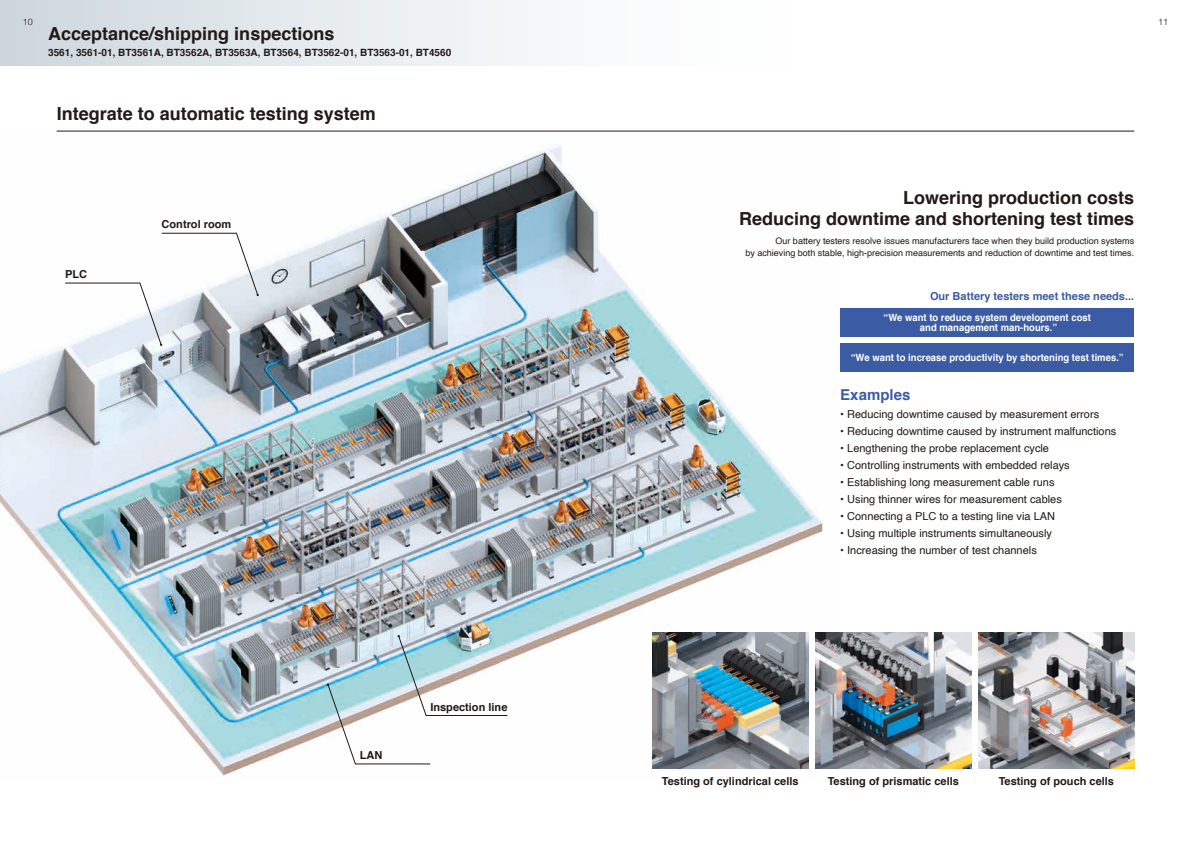
<style>
.page{position:relative;width:1191px;height:842px;background:#fff}
.page>*{position:absolute;margin:0;border:0;box-sizing:border-box;transform-origin:0 0}
.t1{font:700 18px/21px "Helvetica";color:#231916;text-align:right}
.t2{font:700 15px "Helvetica";color:#3b5ca4}
.t3{font:11px "Helvetica";color:#231916}
.t4{font:700 11px "Helvetica";color:#231916}
.t5{font:700 11px "Helvetica";color:#3b5ca4}
.t6{font:700 10px/10px "Helvetica";color:#fff;text-align:center;scale:.95 1}
.t7{font:700 10px "Helvetica";color:#231916}
.t8{font:9px/12px "Helvetica";color:#231916;text-align:right}
.t9{font:300 9px "Helvetica";color:#231916}
</style>
<div class="page">
<img style="left:0;top:130px;width:840px;height:648px">
<hr style="left:57px;top:131px;width:1077px;height:1px;background:#231916">
<svg style="left:65px;top:233px;width:194px;height:113px"></svg>
<svg style="left:327px;top:635px;width:181px;height:129px"></svg>
<img style="left:652px;top:633px;width:156px;height:135px">
<img style="left:815px;top:633px;width:156px;height:135px">
<img style="left:978px;top:633px;width:156px;height:135px">
<div style="left:840px;top:308px;width:294px;height:28px;background:#3b5ca4"></div>
<div style="left:840px;top:343px;width:294px;height:29px;background:#3b5ca4"></div>
<div style="left:0;top:0;width:1191px;height:65px;background:linear-gradient(to right,#d7dfe4,#fff)"></div>
<p class="t9" style="left:23px;top:14px;width:12px">10</p>
<p class="t9" style="left:1158px;top:14px;width:12px">11</p>
<h1 class="t1" style="left:48px;top:23px;width:288px">Acceptance/shipping inspections</h1>
<p class="t7" style="left:48px;top:44px;width:404px">3561, 3561-01, BT3561A, BT3562A, BT3563A, BT3564, BT3562-01, BT3563-01, BT4560</p>
<h1 class="t1" style="left:57px;top:103px;width:321px">Integrate to automatic testing system</h1>
<p class="t4" style="left:65px;top:265px;width:23px">PLC</p>
<p class="t4" style="left:162px;top:216px;width:71px">Control room</p>
<p class="t4" style="left:360px;top:747px;width:24px">LAN</p>
<p class="t4" style="left:430px;top:698px;width:79px">Inspection line</p>
<h1 class="t1" style="left:739px;top:188px;width:397px">Lowering production costs<br>Reducing downtime and shortening test times</h1>
<p class="t8" style="left:745px;top:235px;width:390px">Our battery testers resolve issues manufacturers face when they build production systems<br>by achieving both stable, high-precision measurements and reduction of downtime and test times.</p>
<p class="t5" style="left:930px;top:287px;width:206px">Our Battery testers meet these needs...</p>
<p class="t6" style="left:883px;top:312px;width:220px">“We want to reduce system development cost and management man-hours.”</p>
<p class="t6" style="left:851px;top:353px;width:289px">“We want to increase productivity by shortening test times.”</p>
<h2 class="t2" style="left:840px;top:382px;width:72px">Examples</h2>
<p class="t3" style="left:840px;top:406px;width:260px">• Reducing downtime caused by measurement errors</p>
<p class="t3" style="left:840px;top:423px;width:277px">• Reducing downtime caused by instrument malfunctions</p>
<p class="t3" style="left:840px;top:440px;width:210px">• Lengthening the probe replacement cycle</p>
<p class="t3" style="left:840px;top:457px;width:231px">• Controlling instruments with embedded relays</p>
<p class="t3" style="left:840px;top:474px;width:216px">• Establishing long measurement cable runs</p>
<p class="t3" style="left:840px;top:491px;width:223px">• Using thinner wires for measurement cables</p>
<p class="t3" style="left:840px;top:508px;width:216px">• Connecting a PLC to a testing line via LAN</p>
<p class="t3" style="left:840px;top:525px;width:213px">• Using multiple instruments simultaneously</p>
<p class="t3" style="left:840px;top:542px;width:198px">• Increasing the number of test channels</p>
<p class="t4" style="left:662px;top:772px;width:138px">Testing of cylindrical cells</p>
<p class="t4" style="left:827px;top:772px;width:133px">Testing of prismatic cells</p>
<p class="t4" style="left:998px;top:772px;width:117px">Testing of pouch cells</p>
</div>
